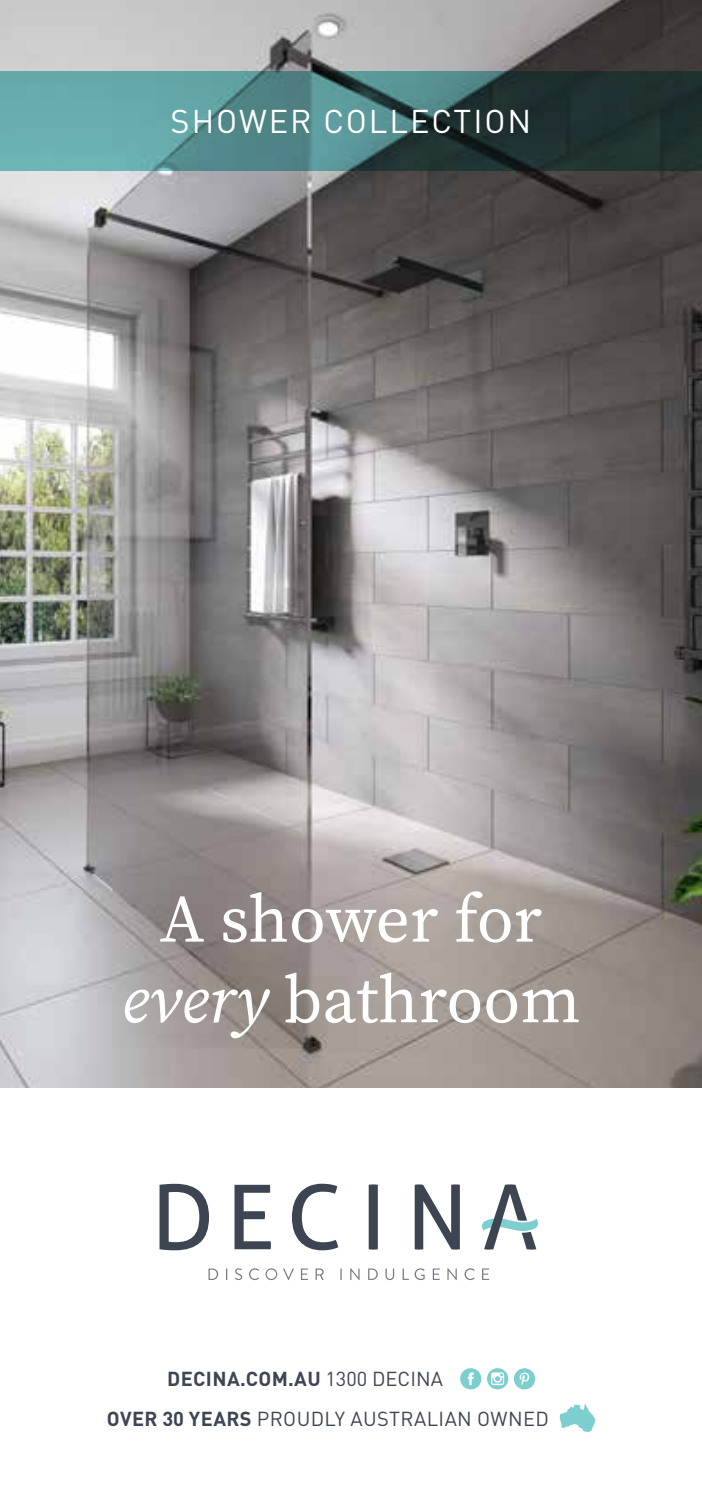
<style>
.page{position:relative;width:702px;height:1489px;background:#fff}
.page>*{position:absolute;margin:0;border:0;box-sizing:border-box;transform-origin:0 0}
.t1{font:67px/80.5px "Source Serif Variable";color:#fff;text-align:center}
.t2{font:32.5px "DIN Pro";letter-spacing:.06em;color:#fff}
.t3{font:20px "DIN Pro";letter-spacing:.02em;color:#3e4553}
.t4{font:700 20px "DIN Pro";letter-spacing:.02em;color:#3e4553}
.s1{font-style:italic}
.s2{font-weight:400}
.s3{font-weight:700}
</style>
<div class="page">
<img style="left:0;top:0;width:702px;height:1087px">
<svg style="left:0;top:71px;width:702px;height:99px;background:#436f70"></svg>
<svg style="left:208px;top:1268px;width:10px;height:11px"></svg>
<svg style="left:235px;top:1268px;width:7px;height:11px"></svg>
<svg style="left:249px;top:1268px;width:10px;height:11px"></svg>
<svg style="left:265px;top:1268px;width:12px;height:11px"></svg>
<svg style="left:283px;top:1268px;width:11px;height:11px"></svg>
<svg style="left:301px;top:1268px;width:7px;height:11px"></svg>
<svg style="left:315px;top:1268px;width:8px;height:11px"></svg>
<svg style="left:350px;top:1268px;width:9px;height:11px"></svg>
<svg style="left:368px;top:1268px;width:10px;height:11px"></svg>
<svg style="left:385px;top:1268px;width:9px;height:11px"></svg>
<svg style="left:402px;top:1268px;width:22px;height:11px"></svg>
<svg style="left:433px;top:1268px;width:7px;height:11px"></svg>
<svg style="left:447px;top:1268px;width:9px;height:11px"></svg>
<svg style="left:464px;top:1268px;width:10px;height:11px"></svg>
<svg style="left:482px;top:1268px;width:7px;height:11px"></svg>
<svg style="left:159px;top:1183px;width:50px;height:67px"></svg>
<svg style="left:234px;top:1184px;width:37px;height:65px"></svg>
<svg style="left:292px;top:1183px;width:46px;height:67px"></svg>
<svg style="left:368px;top:1184px;width:10px;height:65px"></svg>
<svg style="left:414px;top:1184px;width:46px;height:65px"></svg>
<svg style="left:482px;top:1184px;width:56px;height:65px"></svg>
<svg style="left:559px;top:1404px;width:36px;height:27px"></svg>
<svg style="left:460px;top:1368px;width:21px;height:21px"></svg>
<svg style="left:487px;top:1368px;width:21px;height:21px"></svg>
<svg style="left:514px;top:1368px;width:21px;height:21px"></svg>
<h2 class="t2" style="left:170px;top:96px;width:362px">SHOWER COLLECTION</h2>
<h1 class="t1" style="left:121px;top:879px;width:461px">A shower for <span class="s1">every</span> bathroom</h1>
<p class="t4" style="left:167px;top:1362px;width:277px">DECINA.COM.AU <span class="s2">1300 DECINA</span></p>
<p class="t3" style="left:107px;top:1402px;width:443px"><span class="s3">OVER 30 YEARS</span> PROUDLY AUSTRALIAN OWNED</p>
</div>
